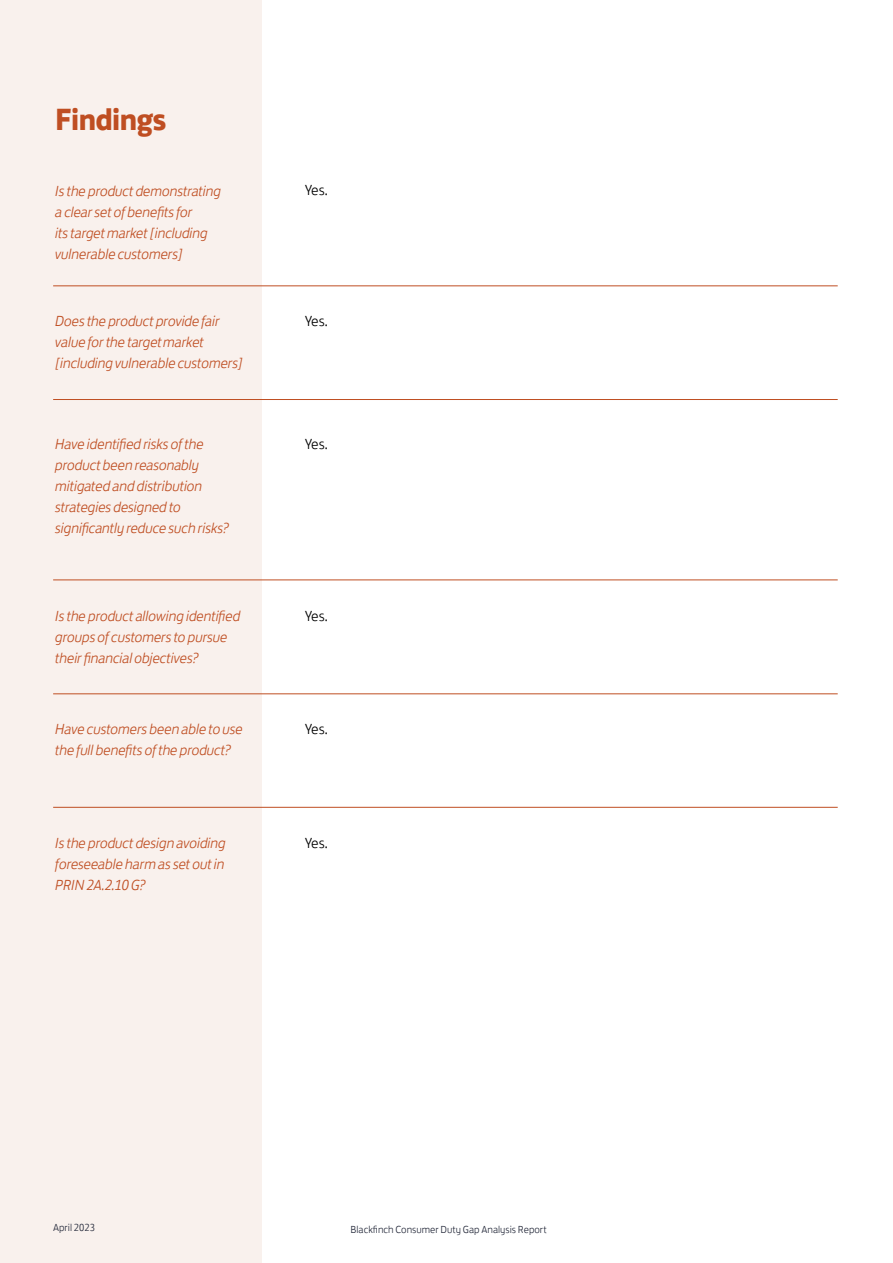
<style>
.page{position:relative;width:893px;height:1263px;background:#fff}
.page>*{position:absolute;margin:0;border:0;box-sizing:border-box;transform-origin:0 0}
.t1{font:700 31.5px "FS Jack";letter-spacing:-.02em;color:#bf4e22}
.t2{font:italic 300 15px/21px "FS Jack";letter-spacing:-.02em;color:#bf4e22}
.t3{font:300 15px "FS Jack";letter-spacing:-.04em;color:#000}
.t4{font:300 10.5px "FS Jack";color:#24293a}
</style>
<div class="page">
<div style="left:0;top:0;width:261px;height:1263px;background:#f9f1ed"></div>
<hr style="left:53px;top:286px;width:785px;height:1px;background:#bf4e22">
<hr style="left:53px;top:399px;width:785px;height:1px;background:#bf4e22">
<hr style="left:53px;top:580px;width:785px;height:1px;background:#bf4e22">
<hr style="left:53px;top:807px;width:785px;height:1px;background:#bf4e22">
<hr style="left:53px;top:693px;width:785px;height:1px;background:#bf4e22">
<h1 class="t1" style="left:55px;top:93px;width:112px">Findings</h1>
<p class="t2" style="left:55px;top:179px;width:168px">Is the product demonstrating a clear set of benefits for<br>its target market [including vulnerable customers]</p>
<p class="t3" style="left:305px;top:178px;width:25px">Yes.</p>
<p class="t2" style="left:55px;top:310px;width:189px">Does the product provide fair value for the targetmarket [including vulnerable customers]</p>
<p class="t3" style="left:305px;top:309px;width:25px">Yes.</p>
<p class="t2" style="left:55px;top:433px;width:175px">Have identified risks of the product been reasonably mitigated and distribution strategies designed to significantly reduce such risks?</p>
<p class="t3" style="left:305px;top:432px;width:25px">Yes.</p>
<p class="t2" style="left:55px;top:604px;width:187px">Is the product allowing identified groups of customers to pursue their financial objectives?</p>
<p class="t3" style="left:305px;top:603px;width:25px">Yes.</p>
<p class="t2" style="left:55px;top:718px;width:189px">Have customers been able to use the full benefits of the product?</p>
<p class="t3" style="left:305px;top:717px;width:25px">Yes.</p>
<p class="t2" style="left:55px;top:832px;width:172px;text-align:justify">Is the product design avoiding foreseeable harm as set out in PRIN 2A.2.10 G?</p>
<p class="t3" style="left:305px;top:831px;width:25px">Yes.</p>
<p class="t4" style="left:53px;top:1219px;width:43px">April 2023</p>
<p class="t4" style="left:351px;top:1221px;width:198px">Blackfinch Consumer Duty Gap Analysis Report</p>
</div>
